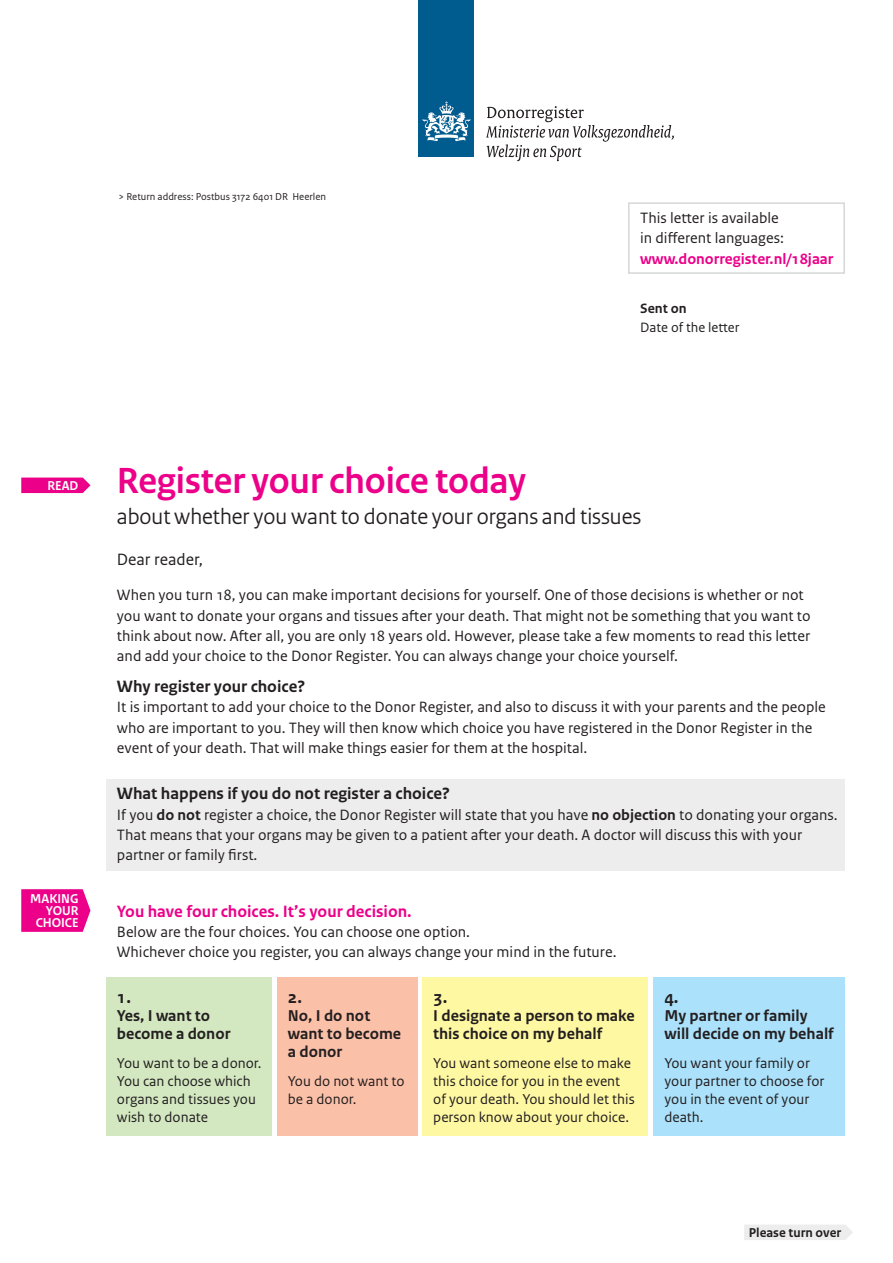
<style>
.page{position:relative;width:893px;height:1263px;background:#fff}
.page>*{position:absolute;margin:0;border:0;box-sizing:border-box;transform-origin:0 0}
.H1_-_Hoofdkop{font:700 38.25px "Rijksoverheid Sans Heading";color:#ec0089}
.H2_-_Hoofdkop__sub{font:23.25px "Rijksoverheid Sans Heading";color:#231f20}
.P_-_Plat__intro{font:700 18px "Rijksoverheid Sans Text";color:#231f20}
.H3_-_Kop__zwart{font:700 17.25px "Rijksoverheid Sans Text";color:#231f20}
.H3_-_Kop__roze{font:700 17.25px "Rijksoverheid Sans Text";color:#ec0089}
.Plat__11_5_pt{font:17.25px "Rijksoverheid Sans Text";color:#231f20}
.P_-_Plat__intro-2{font:700 16.5px/18px "Rijksoverheid Sans Text";color:#231f20}
.Plat__10_5_pt{font:15.75px/20.4px "Rijksoverheid Sans Text";color:#231f20}
.P_-_Plat__intro-3{font:15px/18px "Rijksoverheid Sans Text";color:#231f20}
.P_-_Plat__vast{font:14.25px "Rijksoverheid Sans Text";color:#231f20}
.P_-_Plat__vast-2{font:700 14.25px "Rijksoverheid Sans Text";color:#231f20}
.H3__roze_blokjes{font:700 13.5px/12px "Rijksoverheid Sans Heading";color:#fff;text-align:right}
.P_-_Plat__vast-3{font:700 13.5px "Rijksoverheid Sans Text";color:#231f20}
.H1_-_Hoofdkop-2{font:700 13.5px "Rijksoverheid Sans Heading";color:#fff}
.P_-_Plat__retouradres{font:10.5px "Rijksoverheid Sans Text";color:#231f20}
.s1{font-weight:700;color:#ec0089}
.s2{font-weight:700}
</style>
<div class="page">
<div style="left:744px;top:1225px;width:109px;height:15px;background:#ededee"></div>
<svg style="left:21px;top:889px;width:69px;height:43px;background:#ed0f90"></svg>
<svg style="left:21px;top:477px;width:69px;height:16px"></svg>
<div style="left:419px;top:0;width:55px;height:157px;background:#005b8e"></div>
<svg style="left:423px;top:101px;width:47px;height:41px"></svg>
<svg style="left:486px;top:106px;width:188px;height:55px"></svg>
<div style="left:628px;top:202px;width:217px;height:72px;border:2px solid #d5d7d8"></div>
<div style="left:106px;top:779px;width:739px;height:91px;background:#ededee"></div>
<div style="left:106px;top:978px;width:166px;height:158px;background:#d3e8c1"></div>
<div style="left:277px;top:978px;width:141px;height:158px;background:#fbc0a8"></div>
<div style="left:423px;top:978px;width:225px;height:158px;background:#fff8a3"></div>
<div style="left:654px;top:978px;width:191px;height:158px;background:#abe1fa"></div>
<p class="P_-_Plat__retouradres" style="left:119px;top:190px;width:209px">&gt; Return address: Postbus 3172 6401 DR Heerlen</p>
<p class="Plat__10_5_pt" style="left:640px;top:208px;width:195px">This letter is available<br>in different languages: <span class="s1">www.donorregister.nl/18jaar</span></p>
<p class="P_-_Plat__vast-2" style="left:640px;top:300px;width:48px">Sent on</p>
<p class="P_-_Plat__vast" style="left:640px;top:320px;width:101px">Date of the letter</p>
<h1 class="H1_-_Hoofdkop-2" style="left:47px;top:478px;width:33px">READ</h1>
<h1 class="H1_-_Hoofdkop" style="left:117px;top:459px;width:410px">Register your choice today</h1>
<h2 class="H2_-_Hoofdkop__sub" style="left:117px;top:503px;width:526px">about whether you want to donate your organs and tissues</h2>
<p class="Plat__11_5_pt" style="left:117px;top:549px;width:88px">Dear reader,</p>
<p class="Plat__10_5_pt" style="left:117px;top:585px;width:695px">When you turn 18, you can make important decisions for yourself. One of those decisions is whether or not you want to donate your organs and tissues after your death. That might not be something that you want to think about now. After all, you are only 18 years old. However, please take a few moments to read this letter and add your choice to the Donor Register. You can always change your choice yourself.</p>
<h3 class="H3_-_Kop__zwart" style="left:117px;top:677px;width:190px">Why register your choice?</h3>
<p class="Plat__10_5_pt" style="left:117px;top:697px;width:710px">It is important to add your choice to the Donor Register, and also to discuss it with your parents and the people who are important to you. They will then know which choice you have registered in the Donor Register in the event of your death. That will make things easier for them at the hospital.</p>
<h3 class="H3_-_Kop__zwart" style="left:117px;top:784px;width:335px">What happens if you do not register a choice?</h3>
<p class="Plat__10_5_pt" style="left:117px;top:804px;width:722px">If you <span class="s2">do not</span> register a choice, the Donor Register will state that you have <span class="s2">no objection</span> to donating your organs.<br>That means that your organs may be given to a patient after your death. A doctor will discuss this with your partner or family first.</p>
<h3 class="H3__roze_blokjes" style="left:30px;top:893px;width:50px">MAKING<br>YOUR<br>CHOICE</h3>
<h3 class="H3_-_Kop__roze" style="left:117px;top:901px;width:296px">You have four choices. It’s your decision.</h3>
<p class="Plat__10_5_pt" style="left:117px;top:922px;width:355px">Below are the four choices. You can choose one option.</p>
<p class="Plat__10_5_pt" style="left:117px;top:942px;width:501px">Whichever choice you register, you can always change your mind in the future.</p>
<p class="P_-_Plat__intro" style="left:117px;top:987px;width:16px">1.</p>
<p class="P_-_Plat__intro-2" style="left:117px;top:1007px;width:115px">Yes, I want to become a donor</p>
<p class="P_-_Plat__intro-3" style="left:117px;top:1054px;width:146px">You want to be a donor.<br>You can choose which organs and tissues you wish to donate</p>
<p class="P_-_Plat__intro" style="left:288px;top:987px;width:16px">2.</p>
<p class="P_-_Plat__intro-2" style="left:288px;top:1007px;width:115px">No, I do not want to become a donor</p>
<p class="P_-_Plat__intro-3" style="left:288px;top:1072px;width:118px">You do not want to be a donor.</p>
<p class="P_-_Plat__intro" style="left:433px;top:987px;width:16px">3.</p>
<p class="P_-_Plat__intro-2" style="left:433px;top:1007px;width:203px">I designate a person to make this choice on my behalf</p>
<p class="P_-_Plat__intro-3" style="left:433px;top:1054px;width:203px">You want someone else to make this choice for you in the event of your death. You should let this person know about your choice.</p>
<p class="P_-_Plat__intro" style="left:664px;top:987px;width:16px">4.</p>
<p class="P_-_Plat__intro-2" style="left:664px;top:1007px;width:171px">My partner or family will decide on my behalf</p>
<p class="P_-_Plat__intro-3" style="left:664px;top:1054px;width:162px">You want your family or your partner to choose for you in the event of your death.</p>
<p class="P_-_Plat__vast-3" style="left:749px;top:1225px;width:94px">Please turn over</p>
</div>
